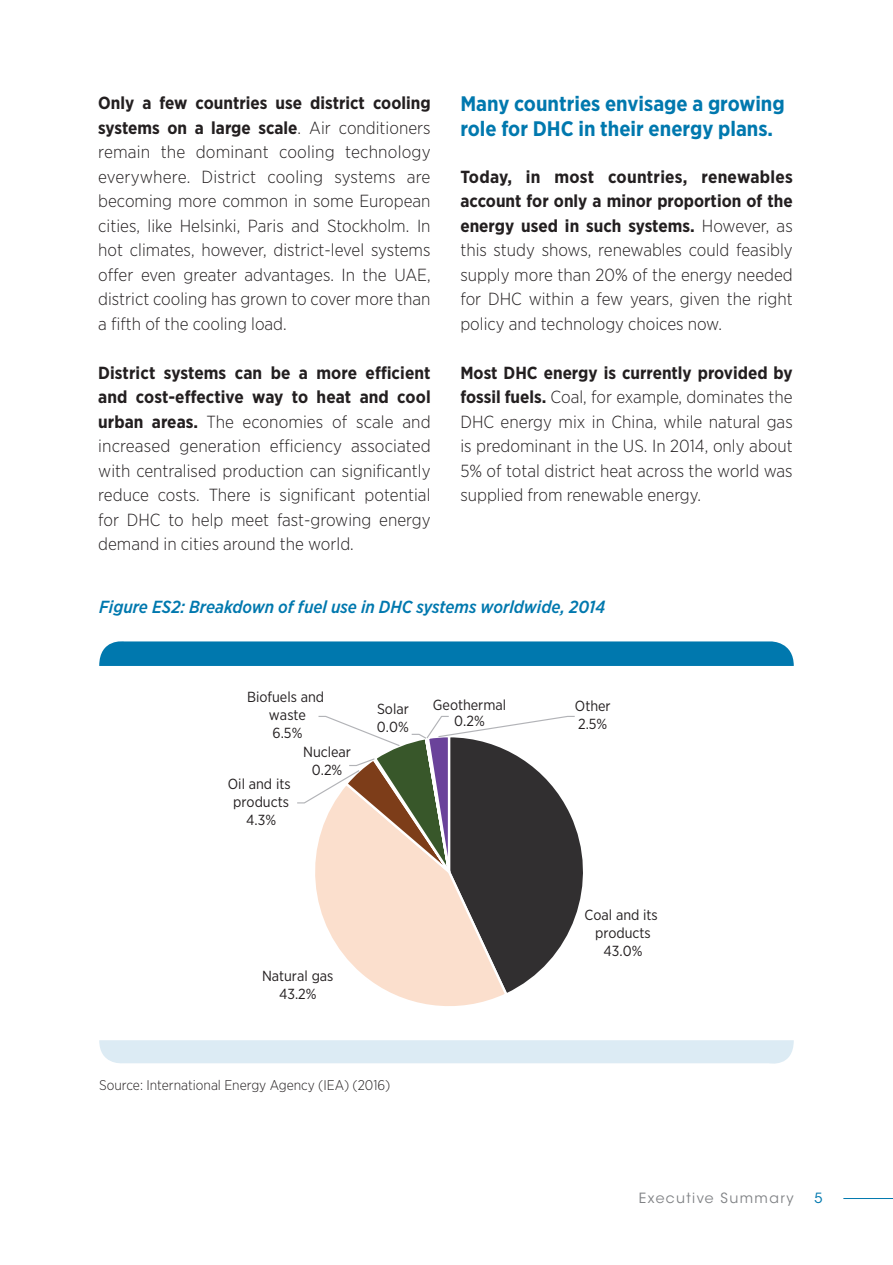
<style>
.page{position:relative;width:893px;height:1265px;background:#fff}
.page>*{position:absolute;margin:0;border:0;box-sizing:border-box;transform-origin:0 0}
.Zü-1-1-ES{font:700 21px/25.2px "Gotham Narrow";color:#0078ae}
.Bodytext-ES{font:300 17.5px/24.5px "Gotham Narrow";color:#231f20;text-align:justify}
.BU{font:italic 500 17.5px "Gotham Narrow";color:#0078ae}
.t1{font:14.7px "Gotham Narrow";color:#231f20}
.t2{font:14.53px/17.8px "Gotham Narrow";color:#231f20;text-align:center}
.Source{font:300 14px "Gotham Narrow";color:#231f20}
.t3{font:14px "ITC Avant Garde Std";letter-spacing:.1em;color:#808285}
.t4{font:14px "ITC Avant Garde Std";color:#0078ae}
.s1{font-weight:700}
</style>
<div class="page">
<hr style="left:843px;top:1198px;width:50px;height:1px;background:#0078ae">
<svg style="left:404px;top:998px;width:90px;height:8px"></svg>
<svg style="left:297px;top:715px;width:286px;height:283px"></svg>
<div style="left:99px;top:641px;width:695px;height:25px;background:#0078ae"></div>
<div style="left:99px;top:1040px;width:695px;height:24px;background:#dcebf4"></div>
<p class="Bodytext-ES" style="left:98px;top:90px;width:334px"><span class="s1">Only a few countries use district cooling systems on a large scale</span>. Air conditioners remain the dominant cooling technology everywhere. District cooling systems are becoming more common in some European cities, like Helsinki, Paris and Stockholm. In hot climates, however, district-level systems offer even greater advantages. In the UAE, district cooling has grown to cover more than a fifth of the cooling load.</p>
<p class="Bodytext-ES" style="left:98px;top:360px;width:334px"><span class="s1">District systems can be a more efficient and cost-effective way to heat and cool urban areas.</span> The economies of scale and increased generation efficiency associated with centralised production can significantly reduce costs. There is significant potential for DHC to help meet fast-growing energy demand in cities around the world.</p>
<p class="Zü-1-1-ES" style="left:460px;top:91px;width:326px">Many countries envisage a growing role for DHC in their energy plans.</p>
<p class="Bodytext-ES" style="left:460px;top:164px;width:334px"><span class="s1">Today, in most countries, renewables account for only a minor proportion of the energy used in such systems.</span> However, as this study shows, renewables could feasibly supply more than 20% of the energy needed for DHC within a few years, given the right policy and technology choices now.</p>
<p class="Bodytext-ES" style="left:460px;top:360px;width:334px"><span class="s1">Most DHC energy is currently provided by fossil fuels.</span> Coal, for example, dominates the DHC energy mix in China, while natural gas is predominant in the US. In 2014, only about 5% of total district heat across the world was supplied from renewable energy.</p>
<p class="BU" style="left:99px;top:596px;width:508px">Figure ES2: Breakdown of fuel use in DHC systems worldwide, 2014</p>
<p class="t2" style="left:247px;top:688px;width:79px">Biofuels and</p>
<p class="t1" style="left:269px;top:706px;width:39px">waste</p>
<p class="t2" style="left:273px;top:724px;width:31px">6.5%</p>
<p class="t2" style="left:228px;top:775px;width:64px">Oil and its</p>
<p class="t1" style="left:233px;top:793px;width:57px">products</p>
<p class="t2" style="left:246px;top:811px;width:31px">4.3%</p>
<p class="t1" style="left:303px;top:743px;width:49px">Nuclear</p>
<p class="t2" style="left:312px;top:761px;width:32px">0.2%</p>
<p class="t2" style="left:377px;top:699px;width:33px;text-align:left">Solar<br>0.0%</p>
<p class="t2" style="left:433px;top:696px;width:75px">Geothermal</p>
<p class="t1" style="left:454px;top:712px;width:32px">0.2%</p>
<p class="t2" style="left:262px;top:966px;width:73px">Natural gas<br>43.2%</p>
<p class="Source" style="left:99px;top:1076px;width:293px">Source: International Energy Agency (IEA) (2016)</p>
<p class="t2" style="left:575px;top:697px;width:37px;text-align:left">Other<br>2.5%</p>
<p class="t2" style="left:584px;top:905px;width:75px">Coal and its products<br>43.0%</p>
<p class="t3" style="left:639px;top:1190px;width:156px">Executive Summary</p>
<p class="t4" style="left:814px;top:1190px;width:10px">5</p>
</div>
